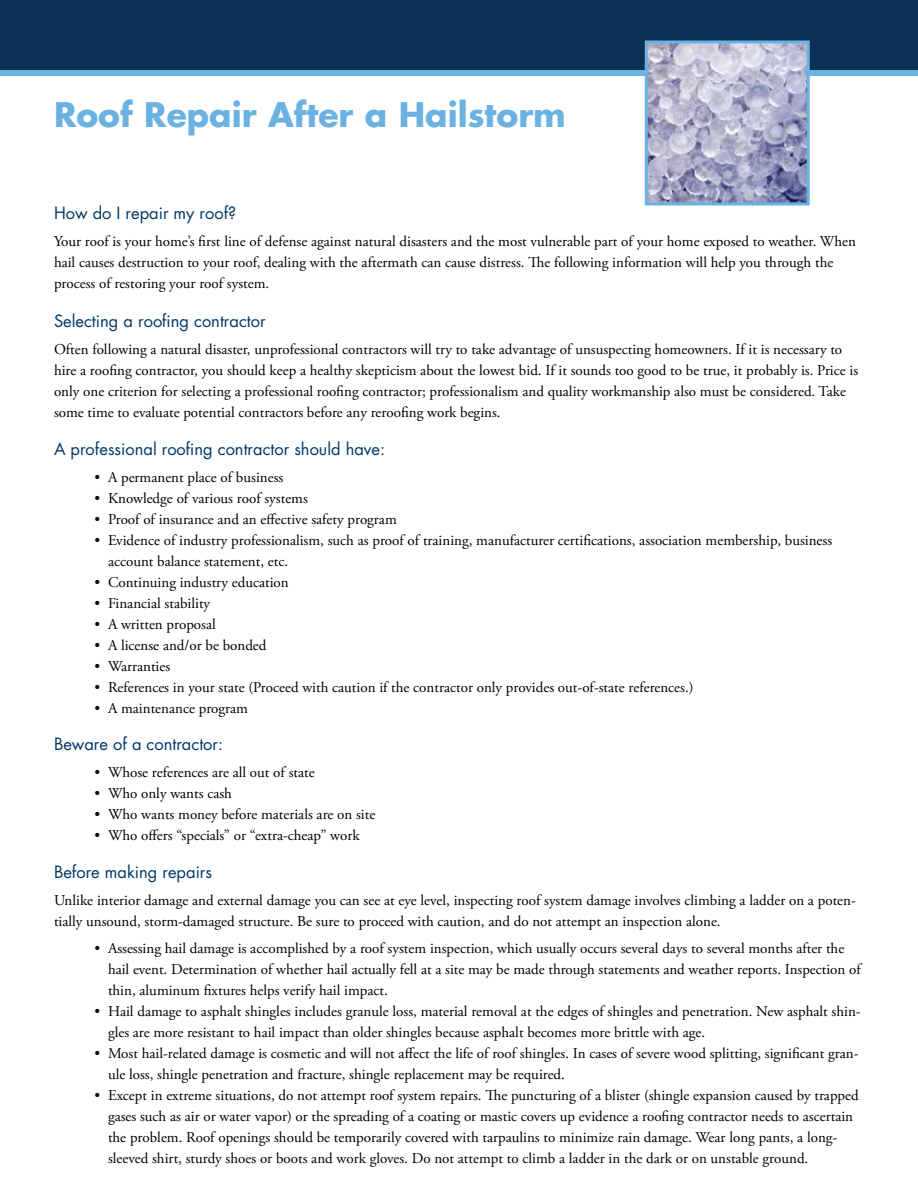
<style>
.page{position:relative;width:918px;height:1188px;background:#fff}
.page>*{position:absolute;margin:0;border:0;box-sizing:border-box;transform-origin:0 0}
.t1{font:700 33px "Futura Std";color:#6bb2e2}
.t2{font:16.5px "Futura Std";color:#003768}
.t3{font:15px/21px "Adobe Garamond Pro";color:#000}
</style>
<div class="page">
<div style="left:0;top:0;width:918px;height:72px;background:#0b3254"></div>
<div style="left:0;top:70px;width:918px;height:6px;background:#6bb2e2"></div>
<img style="left:649px;top:44px;width:157px;height:158px">
<div style="left:645px;top:40px;width:165px;height:166px;border:3px solid #6bb2e2"></div>
<h1 class="t1" style="left:54px;top:92px;width:513px">Roof Repair After a Hailstorm</h1>
<p class="t2" style="left:54px;top:203px;width:184px">How do I repair my roof?</p>
<p class="t3" style="left:54px;top:231px;width:803px">Your roof is your home’s first line of defense against natural disasters and the most vulnerable part of your home exposed to weather. When hail causes destruction to your roof, dealing with the aftermath can cause distress. The following information will help you through the process of restoring your roof system.</p>
<p class="t2" style="left:54px;top:311px;width:213px">Selecting a roofing contractor</p>
<p class="t3" style="left:54px;top:339px;width:806px">Often following a natural disaster, unprofessional contractors will try to take advantage of unsuspecting homeowners. If it is necessary to hire a roofing contractor, you should keep a healthy skepticism about the lowest bid. If it sounds too good to be true, it probably is. Price is only one criterion for selecting a professional roofing contractor; professionalism and quality workmanship also must be considered. Take some time to evaluate potential contractors before any reroofing work begins.</p>
<p class="t2" style="left:54px;top:438px;width:333px">A professional roofing contractor should have:</p>
<p class="t3" style="left:94px;top:467px;width:190px">• A permanent place of business</p>
<p class="t3" style="left:94px;top:488px;width:215px">• Knowledge of various roof systems</p>
<p class="t3" style="left:94px;top:509px;width:304px">• Proof of insurance and an effective safety program</p>
<p class="t3" style="left:108px;top:530px;width:726px;text-indent:-14px">• Evidence of industry professionalism, such as proof of training, manufacturer certifications, association membership, business account balance statement, etc.</p>
<p class="t3" style="left:94px;top:572px;width:196px">• Continuing industry education</p>
<p class="t3" style="left:94px;top:593px;width:117px">• Financial stability</p>
<p class="t3" style="left:94px;top:614px;width:123px">• A written proposal</p>
<p class="t3" style="left:94px;top:635px;width:174px">• A license and/or be bonded</p>
<p class="t3" style="left:94px;top:656px;width:77px">• Warranties</p>
<p class="t3" style="left:94px;top:677px;width:601px">• References in your state (Proceed with caution if the contractor only provides out-of-state references.)</p>
<p class="t3" style="left:94px;top:698px;width:155px">• A maintenance program</p>
<p class="t2" style="left:54px;top:734px;width:171px">Beware of a contractor:</p>
<p class="t3" style="left:94px;top:762px;width:222px">• Whose references are all out of state</p>
<p class="t3" style="left:94px;top:783px;width:139px">• Who only wants cash</p>
<p class="t3" style="left:94px;top:804px;width:282px">• Who wants money before materials are on site</p>
<p class="t3" style="left:94px;top:825px;width:267px">• Who offers “specials” or “extra-cheap” work</p>
<p class="t2" style="left:54px;top:861px;width:160px">Before making repairs</p>
<p class="t3" style="left:54px;top:890px;width:803px">Unlike interior damage and external damage you can see at eye level, inspecting roof system damage involves climbing a ladder on a poten&shy;tially unsound, storm-damaged structure. Be sure to proceed with caution, and do not attempt an inspection alone.</p>
<p class="t3" style="left:108px;top:938px;width:754px;text-indent:-14px">• Assessing hail damage is accomplished by a roof system inspection, which usually occurs several days to several months after the hail event. Determination of whether hail actually fell at a site may be made through statements and weather reports. Inspection of thin, aluminum fixtures helps verify hail impact.</p>
<p class="t3" style="left:108px;top:1001px;width:754px;text-indent:-14px">• Hail damage to asphalt shingles includes granule loss, material removal at the edges of shingles and penetration. New asphalt shin&shy;gles are more resistant to hail impact than older shingles because asphalt becomes more brittle with age.</p>
<p class="t3" style="left:108px;top:1043px;width:752px;text-indent:-14px">• Most hail-related damage is cosmetic and will not affect the life of roof shingles. In cases of severe wood splitting, significant gran&shy;ule loss, shingle penetration and fracture, shingle replacement may be required.</p>
<p class="t3" style="left:108px;top:1085px;width:752px;text-indent:-14px">• Except in extreme situations, do not attempt roof system repairs. The puncturing of a blister (shingle expansion caused by trapped gases such as air or water vapor) or the spreading of a coating or mastic covers up evidence a roofing contractor needs to ascertain the problem. Roof openings should be temporarily covered with tarpaulins to minimize rain damage. Wear long pants, a long&shy;sleeved shirt, sturdy shoes or boots and work gloves. Do not attempt to climb a ladder in the dark or on unstable ground.</p>
</div>
